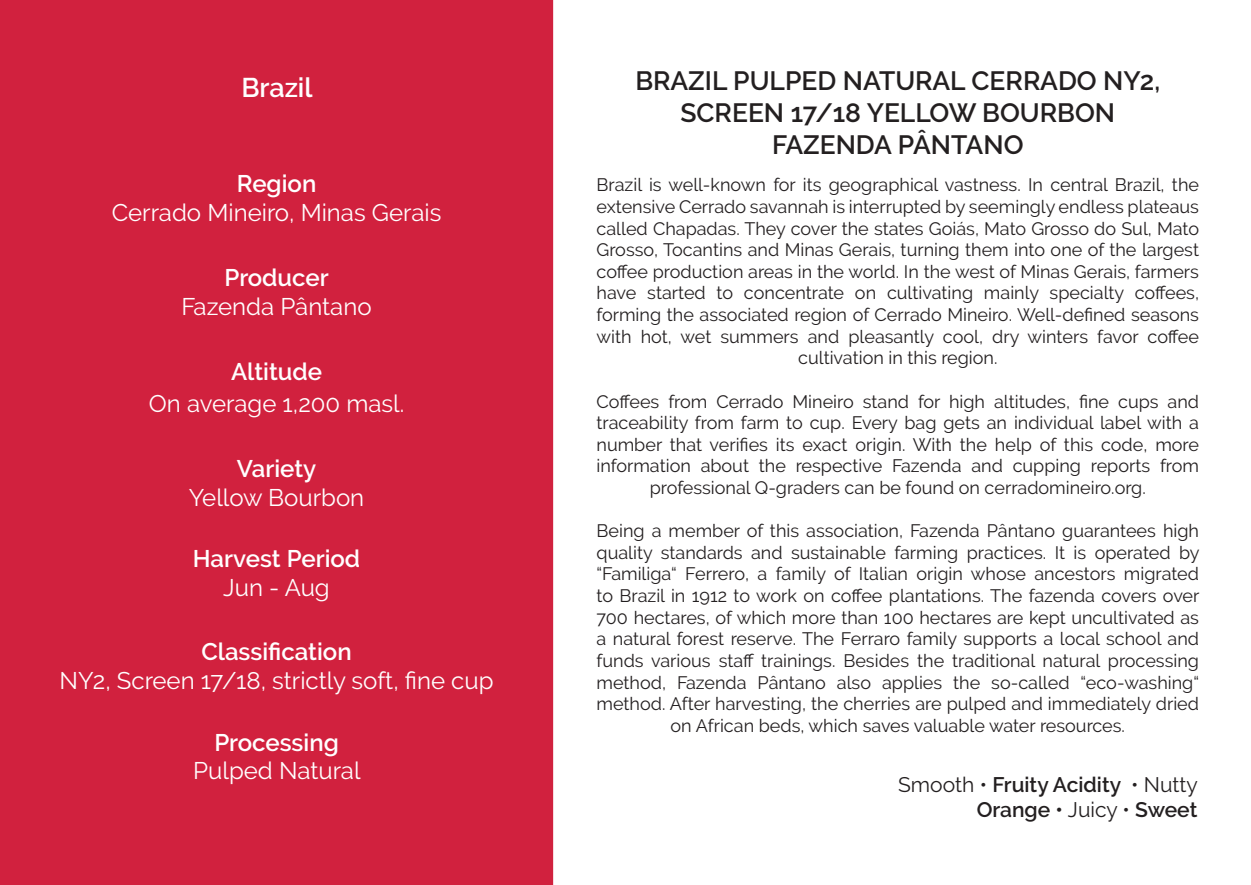
<style>
.page{position:relative;width:1251px;height:885px;background:#fff}
.page>*{position:absolute;margin:0;border:0;box-sizing:border-box;transform-origin:0 0}
.t1{font:600 27px "Raleway";letter-spacing:-.005em;color:#fff}
.t2{font:600 26.4px/31.8px "Raleway";color:#231f20;text-align:center}
.t3{font:24px "Raleway";color:#fff}
.t4{font:600 24px "Raleway";color:#fff}
.t5{font:21px "Raleway";color:#231f20}
.t6{font:600 21px "Raleway";color:#231f20}
.t7{font:18px/21.6px "Raleway";color:#231f20;text-align:center}
.s1{font-weight:600}
.s2{font-weight:400}
</style>
<div class="page">
<div style="left:2px;top:2px;width:549px;height:881px;background:#d1213e"></div>
<div style="left:0;top:0;width:553px;height:884px;border:3px solid #d1213e"></div>
<p class="t1" style="left:241px;top:72px;width:72px">Brazil</p>
<p class="t4" style="left:237px;top:170px;width:81px">Region</p>
<p class="t3" style="left:112px;top:198px;width:331px">Cerrado Mineiro, Minas Gerais</p>
<p class="t4" style="left:224px;top:263px;width:106px">Producer</p>
<p class="t3" style="left:181px;top:292px;width:192px">Fazenda Pântano</p>
<p class="t4" style="left:231px;top:357px;width:93px">Altitude</p>
<p class="t3" style="left:149px;top:389px;width:257px">On average 1,200 masl.</p>
<p class="t4" style="left:237px;top:454px;width:81px">Variety</p>
<p class="t3" style="left:189px;top:483px;width:177px">Yellow Bourbon</p>
<p class="t4" style="left:193px;top:544px;width:169px">Harvest Period</p>
<p class="t3" style="left:223px;top:573px;width:108px">Jun - Aug</p>
<p class="t4" style="left:201px;top:638px;width:152px">Classification</p>
<p class="t3" style="left:60px;top:666px;width:435px">NY2, Screen 17/18, strictly soft, fine cup</p>
<p class="t4" style="left:214px;top:728px;width:126px">Processing</p>
<p class="t3" style="left:193px;top:756px;width:169px">Pulped Natural</p>
<p class="t2" style="left:635px;top:65px;width:526px">BRAZIL PULPED NATURAL CERRADO NY2,<br>SCREEN 17/18 YELLOW BOURBON</p>
<p class="t2" style="left:772px;top:129px;width:253px">FAZENDA PÂNTANO</p>
<p class="t7" style="left:596px;top:174px;width:604px">Brazil is well-known for its geographical vastness. In central Brazil, the extensive Cerrado savannah is interrupted by seemingly endless plateaus called Chapadas. They cover the states Goiás, Mato Grosso do Sul, Mato Grosso, Tocantins and Minas Gerais, turning them into one of the largest coffee production areas in the world. In the west of Minas Gerais, farmers have started to concentrate on cultivating mainly specialty coffees, forming the associated region of Cerrado Mineiro. Well-defined seasons with hot, wet summers and pleasantly cool, dry winters favor coffee cultivation in this region.</p>
<p class="t7" style="left:596px;top:390px;width:604px">Coffees from Cerrado Mineiro stand for high altitudes, fine cups and traceability from farm to cup. Every bag gets an individual label with a number that verifies its exact origin. With the help of this code, more information about the respective Fazenda and cupping reports from professional Q-graders can be found on cerradomineiro.org.</p>
<p class="t7" style="left:596px;top:520px;width:604px">Being a member of this association, Fazenda Pântano guarantees high quality standards and sustainable farming practices. It is operated by “Familiga“ Ferrero, a family of Italian origin whose ancestors migrated to Brazil in 1912 to work on coffee plantations. The fazenda covers over 700 hectares, of which more than 100 hectares are kept uncultivated as a natural forest reserve. The Ferraro family supports a local school and funds various staff trainings. Besides the traditional natural processing method, Fazenda Pântano also applies the so-called “eco-washing“ method. After harvesting, the cherries are pulped and immediately dried on African beds, which saves valuable water resources.</p>
<p class="t5" style="left:898px;top:771px;width:301px">Smooth • <span class="s1">Fruity Acidity</span> • Nutty</p>
<p class="t6" style="left:976px;top:797px;width:222px">Orange • <span class="s2">Juicy •</span> Sweet</p>
</div>
